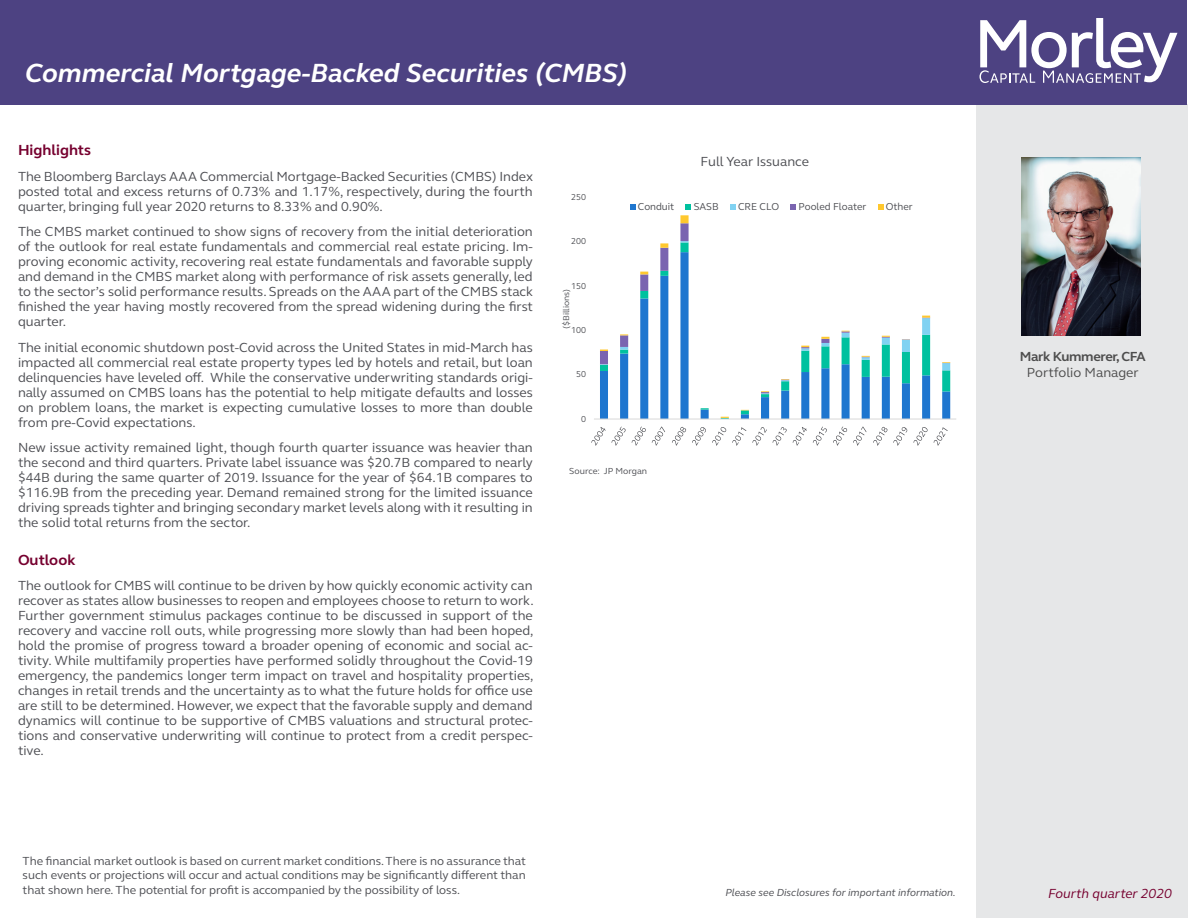
<style>
.page{position:relative;width:1188px;height:918px;background:#fff}
.page>*{position:absolute;margin:0;border:0;box-sizing:border-box;transform-origin:0 0}
.t1{font:italic 700 27px "FS Elliot Pro";color:#fff}
.Highlights_and_Outlo{font:700 15px "FS Elliot Pro";color:#76002f}
.Highlights_and_Outlo-2{font:13.5px/15px "FS Elliot Pro";color:#4d4e53;text-align:justify}
.t2{font:italic 13.5px "FS Elliot Pro";color:#76002f}
.t3{font:700 13.5px "FS Elliot Pro";letter-spacing:-.025em;color:#4d4d4d}
.t4{font:13.5px "FS Elliot Pro";color:#4d4d4d}
.t5{font:12px/14.4px "FS Elliot Pro";color:#4d4e53;text-align:justify}
.t6{font:italic 10.5px "FS Elliot Pro";color:#4d4e53}
.t7{font:10.35px "FS Elliot Pro";color:#4d4e53}
.t8{font:9px "FS Elliot Pro";color:#4d4e53}
.t9{font:8.85px "FS Elliot Pro";letter-spacing:.005em;color:#4d4e53}
.t10{font:8.55px "FS Elliot Pro";color:#4d4e53}
</style>
<div class="page">
<div style="left:976px;top:105px;width:211px;height:813px;background:#e6e7e8"></div>
<div style="left:1px;top:0;width:1186px;height:105px;background:#4d4282"></div>
<svg style="left:980px;top:18px;width:197px;height:65px"></svg>
<svg style="left:600px;top:215px;width:350px;height:203px"></svg>
<hr style="left:594px;top:419px;width:362px;height:1px;background:#d9d9d9">
<svg style="left:591px;top:427px;width:15px;height:19px"></svg>
<svg style="left:612px;top:427px;width:14px;height:19px"></svg>
<svg style="left:632px;top:427px;width:14px;height:19px"></svg>
<svg style="left:652px;top:426px;width:13px;height:20px"></svg>
<svg style="left:672px;top:427px;width:14px;height:19px"></svg>
<svg style="left:692px;top:427px;width:14px;height:19px"></svg>
<svg style="left:712px;top:427px;width:14px;height:19px"></svg>
<svg style="left:732px;top:427px;width:14px;height:19px"></svg>
<svg style="left:752px;top:427px;width:15px;height:19px"></svg>
<svg style="left:773px;top:427px;width:14px;height:19px"></svg>
<svg style="left:793px;top:427px;width:14px;height:19px"></svg>
<svg style="left:813px;top:427px;width:14px;height:19px"></svg>
<svg style="left:833px;top:427px;width:14px;height:19px"></svg>
<svg style="left:853px;top:426px;width:13px;height:20px"></svg>
<svg style="left:873px;top:427px;width:14px;height:19px"></svg>
<svg style="left:893px;top:427px;width:14px;height:19px"></svg>
<svg style="left:914px;top:427px;width:14px;height:19px"></svg>
<svg style="left:934px;top:427px;width:14px;height:19px"></svg>
<svg style="left:630px;top:204px;width:5px;height:6px"></svg>
<svg style="left:686px;top:204px;width:5px;height:6px"></svg>
<svg style="left:730px;top:204px;width:6px;height:6px"></svg>
<svg style="left:791px;top:204px;width:5px;height:6px"></svg>
<svg style="left:878px;top:204px;width:5px;height:6px"></svg>
<img style="left:1021px;top:157px;width:119px;height:179px">
<p class="t1" style="left:25px;top:55px;width:604px">Commercial Mortgage-Backed Securities (CMBS)</p>
<p class="Highlights_and_Outlo" style="left:18px;top:140px;width:75px">Highlights</p>
<p class="Highlights_and_Outlo-2" style="left:18px;top:168px;width:517px">The Bloomberg Barclays AAA Commercial Mortgage-Backed Securities (CMBS) Index posted total and excess returns of 0.73% and 1.17%, respectively, during the fourth quarter, bringing full year 2020 returns to 8.33% and 0.90%.</p>
<p class="Highlights_and_Outlo-2" style="left:18px;top:224px;width:517px">The CMBS market continued to show signs of recovery from the initial deterioration of the outlook for real estate fundamentals and commercial real estate pricing. Im&shy;proving economic activity, recovering real estate fundamentals and favorable supply and demand in the CMBS market along with performance of risk assets generally, led to the sector’s solid performance results. Spreads on the AAA part of the CMBS stack finished the year having mostly recovered from the spread widening during the first quarter.</p>
<p class="Highlights_and_Outlo-2" style="left:18px;top:339px;width:516px">The initial economic shutdown post-Covid across the United States in mid-March has impacted all commercial real estate property types led by hotels and retail, but loan delinquencies have leveled off. While the conservative underwriting standards origi&shy;nally assumed on CMBS loans has the potential to help mitigate defaults and losses on problem loans, the market is expecting cumulative losses to more than double from pre-Covid expectations.</p>
<p class="Highlights_and_Outlo-2" style="left:18px;top:440px;width:517px">New issue activity remained light, though fourth quarter issuance was heavier than the second and third quarters. Private label issuance was $20.7B compared to nearly $44B during the same quarter of 2019. Issuance for the year of $64.1B compares to $116.9B from the preceding year. Demand remained strong for the limited issuance driving spreads tighter and bringing secondary market levels along with it resulting in the solid total returns from the sector.</p>
<p class="Highlights_and_Outlo" style="left:18px;top:550px;width:59px">Outlook</p>
<p class="Highlights_and_Outlo-2" style="left:18px;top:578px;width:517px">The outlook for CMBS will continue to be driven by how quickly economic activity can recover as states allow businesses to reopen and employees choose to return to work.<br>Further government stimulus packages continue to be discussed in support of the recovery and vaccine roll outs, while progressing more slowly than had been hoped, hold the promise of progress toward a broader opening of economic and social ac&shy;tivity. While multifamily properties have performed solidly throughout the Covid-19 emergency, the pandemics longer term impact on travel and hospitality properties, changes in retail trends and the uncertainty as to what the future holds for office use are still to be determined. However, we expect that the favorable supply and demand dynamics will continue to be supportive of CMBS valuations and structural protec&shy;tions and conservative underwriting will continue to protect from a credit perspec&shy;tive.</p>
<p class="t9" style="left:571px;top:191px;width:16px">250</p>
<p class="t9" style="left:571px;top:236px;width:16px">200</p>
<p class="t9" style="left:571px;top:280px;width:16px">150</p>
<p class="t10" style="left:561px;top:329px;width:42px;rotate:-90deg">($Billions)</p>
<p class="t9" style="left:571px;top:324px;width:16px">100</p>
<p class="t9" style="left:576px;top:368px;width:11px">50</p>
<p class="t9" style="left:581px;top:413px;width:6px">0</p>
<p class="Highlights_and_Outlo-2" style="left:701px;top:154px;width:110px">Full Year Issuance</p>
<p class="t7" style="left:638px;top:199px;width:38px">Conduit</p>
<p class="t7" style="left:694px;top:199px;width:27px">SASB</p>
<p class="t7" style="left:738px;top:199px;width:43px">CRE CLO</p>
<p class="t7" style="left:799px;top:199px;width:69px">Pooled Floater</p>
<p class="t7" style="left:886px;top:199px;width:28px">Other</p>
<p class="t8" style="left:569px;top:465px;width:79px">Source: JP Morgan</p>
<p class="t3" style="left:1020px;top:347px;width:128px">Mark Kummerer, CFA</p>
<p class="t4" style="left:1027px;top:363px;width:113px">Portfolio Manager</p>
<p class="t5" style="left:23px;top:853px;width:505px">The financial market outlook is based on current market conditions. There is no assurance that such events or projections will occur and actual conditions may be significantly different than that shown here. The potential for profit is accompanied by the possibility of loss.</p>
<p class="t6" style="left:725px;top:885px;width:232px">Please see Disclosures for important information.</p>
<p class="t2" style="left:1048px;top:885px;width:125px">Fourth quarter 2020</p>
</div>
